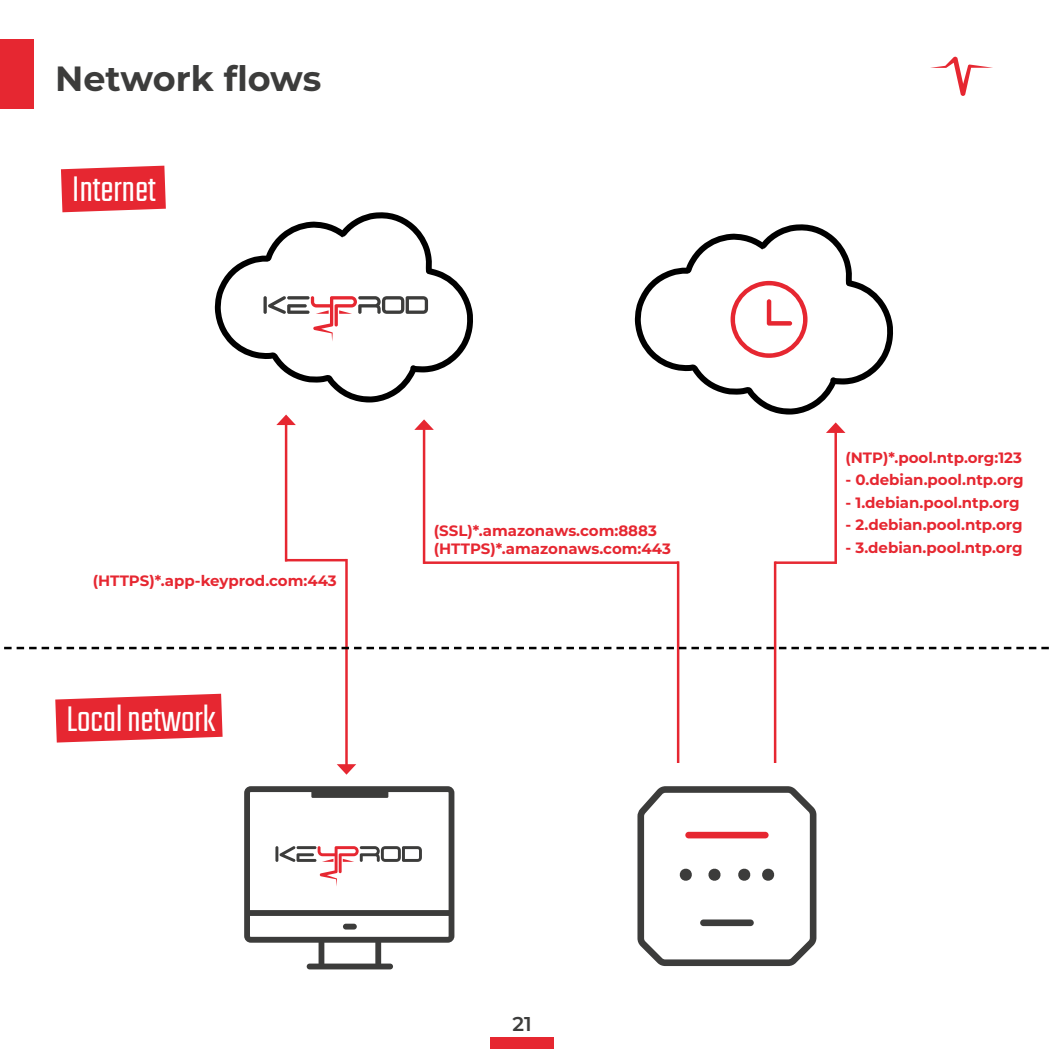
<style>
.page{position:relative;width:1049px;height:1049px;background:#fff}
.page>*{position:absolute;margin:0;border:0;box-sizing:border-box;transform-origin:0 0}
.t1{font:300 39.25px "Teko";color:#fff}
.t2{font:700 35px "Montserrat";letter-spacing:-.005em;color:#3c3c3b}
.t3{font:600 20px "Montserrat";color:#3c3c3b}
.t4{font:700 15px/18px "Montserrat";color:#e62731}
</style>
<div class="page">
<div style="left:490px;top:1037px;width:64px;height:12px;background:#e62731"></div>
<div style="left:0;top:39px;width:34px;height:69px;background:#e62731"></div>
<svg style="left:930px;top:56px;width:63px;height:40px"></svg>
<hr style="left:834px;top:432px;width:3px;height:132px;background:#e62731">
<svg style="left:826px;top:422px;width:19px;height:11px"></svg>
<hr style="left:775px;top:561px;width:61px;height:3px;background:#e62a33">
<hr style="left:774px;top:561px;width:2px;height:204px;background:#e62731">
<hr style="left:423px;top:429px;width:2px;height:135px;background:#e62731">
<svg style="left:414px;top:419px;width:20px;height:11px"></svg>
<hr style="left:424px;top:561px;width:255px;height:3px;background:#e62731">
<hr style="left:677px;top:561px;width:2px;height:204px;background:#e62731">
<hr style="left:285px;top:424px;width:2px;height:137px;background:#e62731">
<svg style="left:276px;top:414px;width:20px;height:11px"></svg>
<hr style="left:285px;top:559px;width:61px;height:2px;background:#e62731">
<hr style="left:345px;top:559px;width:3px;height:206px;background:#e62731">
<svg style="left:337px;top:764px;width:19px;height:11px"></svg>
<svg style="left:4px;top:647px;width:1045px;height:2px"></svg>
<svg style="left:244px;top:786px;width:210px;height:183px"></svg>
<hr style="left:275px;top:846px;width:3px;height:16px;background:#3c3c3b">
<svg style="left:637px;top:786px;width:179px;height:180px"></svg>
<svg style="left:215px;top:212px;width:258px;height:190px"></svg>
<svg style="left:268px;top:296px;width:160px;height:46px"></svg>
<svg style="left:263px;top:296px;width:4px;height:18px"></svg>
<svg style="left:635px;top:224px;width:258px;height:190px"></svg>
<svg style="left:730px;top:281px;width:77px;height:77px"></svg>
<svg style="left:61px;top:166px;width:105px;height:46px;background:#e73740"></svg>
<div style="left:668px;top:763px;width:142px;height:12px;background:#fff"></div>
<svg style="left:55px;top:694px;width:168px;height:48px;background:#e83f48"></svg>
<h2 class="t2" style="left:55px;top:53px;width:267px">Network flows</h2>
<h1 class="t1" style="left:72px;top:167px;width:85px">Internet</h1>
<p class="t4" style="left:93px;top:571px;width:245px">(HTTPS)*.app-keyprod.com:443</p>
<h1 class="t1" style="left:66px;top:697px;width:151px">Local network</h1>
<p class="t4" style="left:434px;top:521px;width:239px">(SSL)*.amazonaws.com:8883 (HTTPS)*.amazonaws.com:443</p>
<h3 class="t3" style="left:512px;top:1009px;width:21px">21</h3>
<p class="t4" style="left:845px;top:448px;width:178px">(NTP)*.pool.ntp.org:123</p>
<p class="t4" style="left:845px;top:470px;width:180px">- 0.debian.pool.ntp.org</p>
<p class="t4" style="left:845px;top:493px;width:176px">- 1.debian.pool.ntp.org</p>
<p class="t4" style="left:845px;top:515px;width:179px">- 2.debian.pool.ntp.org</p>
<p class="t4" style="left:845px;top:538px;width:179px">- 3.debian.pool.ntp.org</p>
</div>
